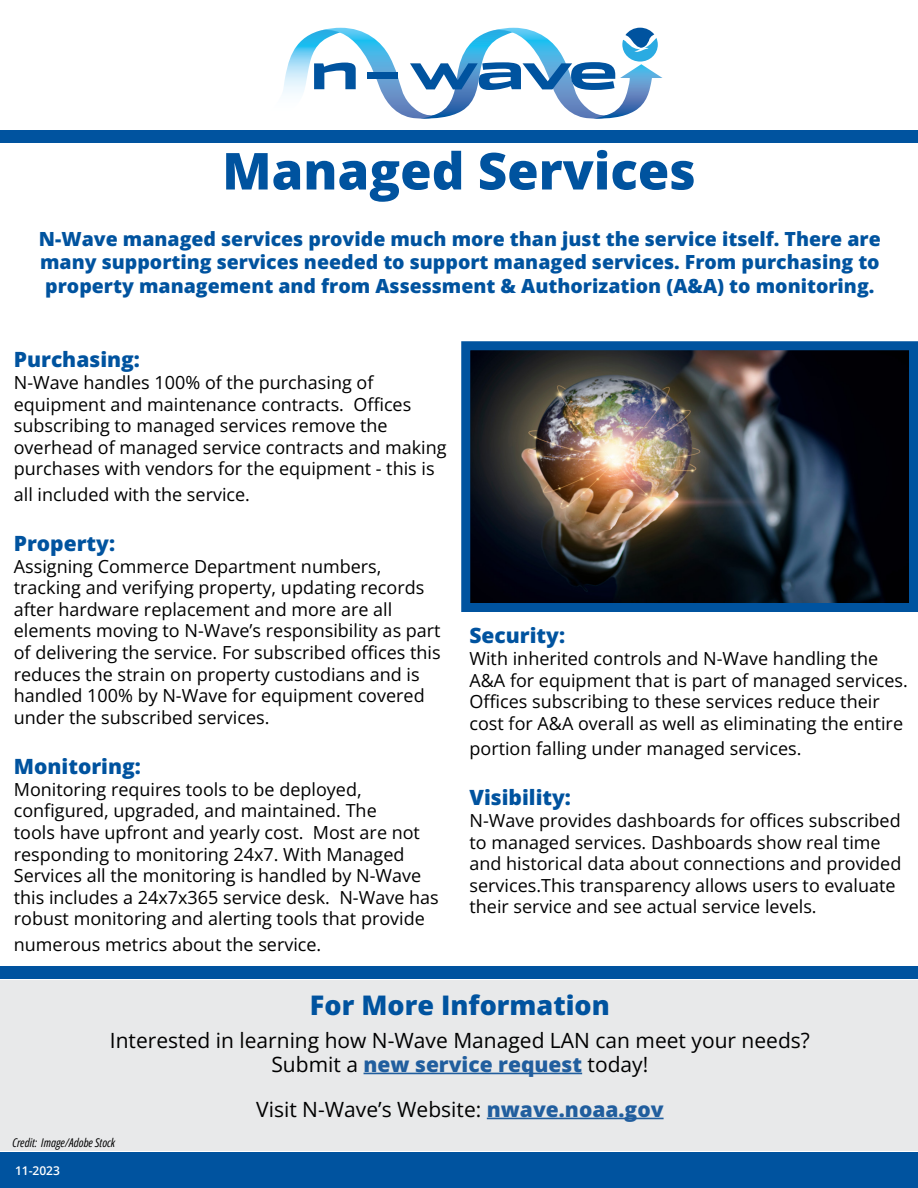
<style>
.page{position:relative;width:918px;height:1188px;background:#fff}
.page>*{position:absolute;margin:0;border:0;box-sizing:border-box;transform-origin:0 0}
.t1{font:51px "Open Sans";color:#00539f}
.t2{font:27px "Open Sans";color:#00539f}
.t3{font:21px/24px "Open Sans";color:#000;text-align:center}
.t4{font:21px "Open Sans";color:#00539f}
.t5{font:19.5px/23.4px "Open Sans";color:#00539f;text-align:justify}
.t6{font:18px/21.6px "Open Sans";color:#000}
.t7{font:italic 12px "Open Sans";color:#000}
.t8{font:12px "Open Sans";color:#fff}
.s1{color:#215e9e}
</style>
<div class="page">
<div style="left:0;top:1152px;width:918px;height:36px;background:#00539f"></div>
<div style="left:0;top:130px;width:918px;height:13px;background:#00539f"></div>
<svg style="left:282px;top:27px;width:381px;height:92px"></svg>
<div style="left:0;top:980px;width:918px;height:170px;background:#e8e9ea"></div>
<div style="left:0;top:966px;width:918px;height:12px;background:#00539f"></div>
<img style="left:471px;top:351px;width:437px;height:251px">
<div style="left:461px;top:341px;width:457px;height:271px;border:9px solid #00539f"></div>
<hr style="left:364px;top:1073px;width:218px;height:1px;background:#215e9e">
<hr style="left:487px;top:1118px;width:177px;height:1px;background:#215e9e">
<h1 class="t1" style="left:222px;top:136px;width:475px">Managed Services</h1>
<p class="t5" style="left:39px;top:227px;width:843px">N-Wave managed services provide much more than just the service itself. There are many supporting services needed to support managed services. From purchasing to property management and from Assessment &amp; Authorization (A&amp;A) to monitoring.</p>
<p class="t4" style="left:14px;top:345px;width:128px">Purchasing:</p>
<p class="t6" style="left:14px;top:371px;width:434px">N-Wave handles 100% of the purchasing of equipment and maintenance contracts. Offices subscribing to managed services remove the overhead of managed service contracts and making purchases with vendors for the equipment - this is</p>
<p class="t6" style="left:14px;top:483px;width:238px">all included with the service.</p>
<p class="t4" style="left:14px;top:529px;width:103px">Property:</p>
<p class="t6" style="left:14px;top:555px;width:428px">Assigning Commerce Department numbers, tracking and verifying property, updating records after hardware replacement and more are all elements moving to N-Wave’s responsibility as part of delivering the service. For subscribed offices this reduces the strain on property custodians and is handled 100% by N-Wave for equipment covered under the subscribed services.</p>
<p class="t4" style="left:14px;top:752px;width:129px">Monitoring:</p>
<p class="t6" style="left:14px;top:778px;width:426px">Monitoring requires tools to be deployed, configured, upgraded, and maintained. The<br>tools have upfront and yearly cost. Most are not responding to monitoring 24x7. With Managed Services all the monitoring is handled by N-Wave this includes a 24x7x365 service desk. N-Wave has robust monitoring and alerting tools that provide</p>
<p class="t6" style="left:14px;top:933px;width:309px">numerous metrics about the service.</p>
<p class="t4" style="left:470px;top:621px;width:97px">Security:</p>
<p class="t6" style="left:470px;top:647px;width:440px">With inherited controls and N-Wave handling the A&amp;A for equipment that is part of managed services.<br>Offices subscribing to these services reduce their cost for A&amp;A overall as well as eliminating the entire</p>
<p class="t6" style="left:470px;top:737px;width:334px">portion falling under managed services.</p>
<p class="t4" style="left:470px;top:783px;width:103px">Visibility:</p>
<p class="t6" style="left:470px;top:809px;width:433px">N-Wave provides dashboards for offices subscribed to managed services. Dashboards show real time and historical data about connections and provided services.This transparency allows users to evaluate their service and see actual service levels.</p>
<h2 class="t2" style="left:310px;top:987px;width:301px">For More Information</h2>
<p class="t3" style="left:110px;top:1028px;width:702px">Interested in learning how N-Wave Managed LAN can meet your needs?<br>Submit a <span class="s1">new service request</span> today!</p>
<p class="t3" style="left:256px;top:1097px;width:409px">Visit N-Wave’s Website: <span class="s1">nwave.noaa.gov</span></p>
<p class="t7" style="left:12px;top:1134px;width:104px">Credit: Image/Adobe Stock</p>
<p class="t8" style="left:15px;top:1163px;width:47px">11-2023</p>
</div>
